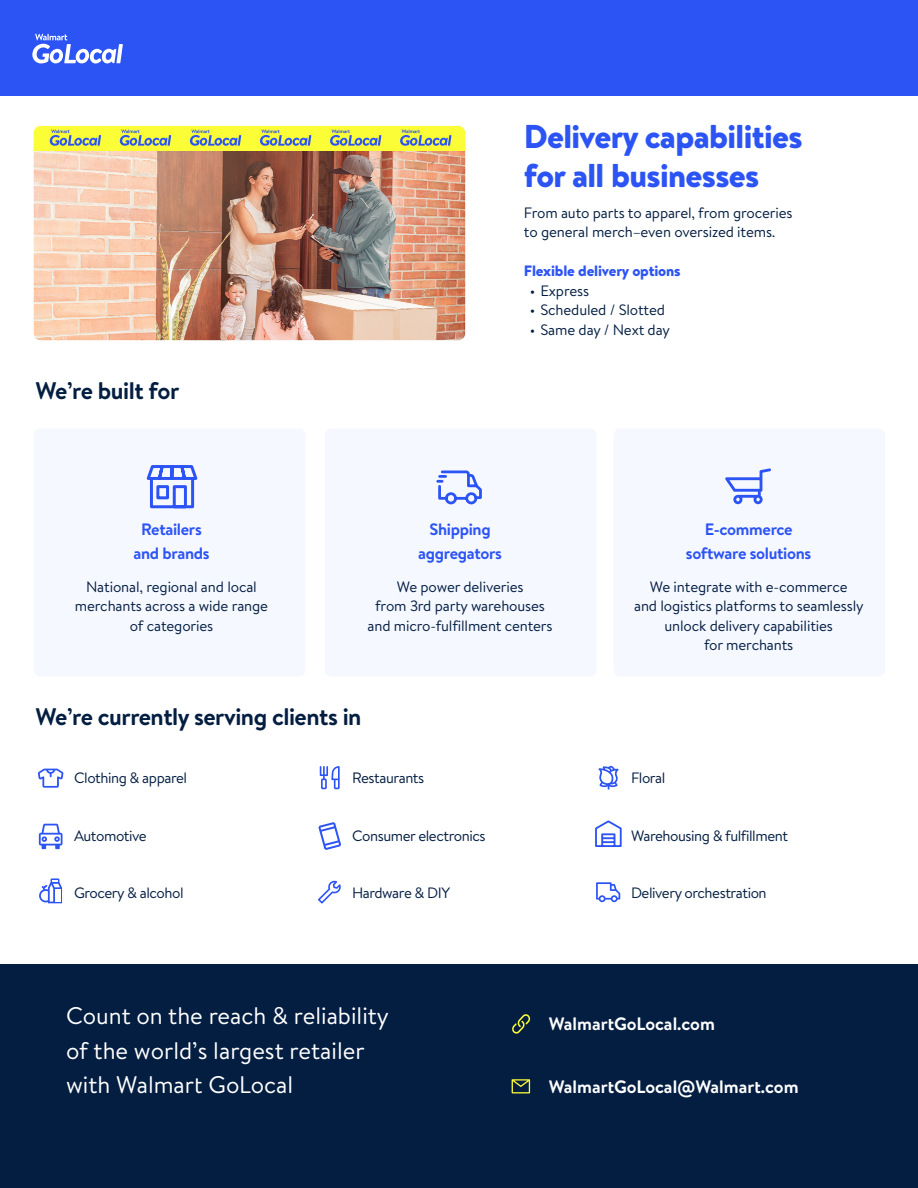
<style>
.page{position:relative;width:918px;height:1188px;background:#fff}
.page>*{position:absolute;margin:0;border:0;box-sizing:border-box;transform-origin:0 0}
.t1{font:900 33px/39.6px "Bogle";letter-spacing:-.02em;color:#2c54f5}
.t2{font:24px/34.5px "Bogle";color:#fff}
.t3{font:700 24px "Bogle";letter-spacing:-.02em;color:#041e42}
.t4{font:700 18px "Bogle";color:#fff}
.t5{font:700 16.5px/24px "Bogle";letter-spacing:-.02em;color:#2c54f5;text-align:center}
.t6{font:15px/19.5px "Bogle";letter-spacing:-.01em;color:#041e42;text-align:center}
.t7{font:15px "Bogle";letter-spacing:-.03em;color:#041e42}
.t8{font:900 15px "Bogle";letter-spacing:-.01em;color:#2c54f5}
</style>
<div class="page">
<div style="left:34px;top:428px;width:272px;height:249px;background:#f5f8ff;border-radius:7px"></div>
<div style="left:325px;top:428px;width:272px;height:249px;background:#f5f8ff;border-radius:7px"></div>
<div style="left:613px;top:428px;width:272px;height:249px;background:#f5f8ff;border-radius:7px"></div>
<img style="left:34px;top:150px;width:431px;height:190px">
<svg style="left:146px;top:465px;width:52px;height:44px"></svg>
<svg style="left:436px;top:470px;width:46px;height:35px"></svg>
<svg style="left:725px;top:468px;width:46px;height:36px"></svg>
<div style="left:0;top:965px;width:918px;height:223px;background:#041e42"></div>
<svg style="left:512px;top:1014px;width:18px;height:20px"></svg>
<svg style="left:512px;top:1079px;width:18px;height:14px"></svg>
<svg style="left:39px;top:878px;width:23px;height:25px"></svg>
<svg style="left:39px;top:824px;width:24px;height:25px"></svg>
<svg style="left:38px;top:769px;width:25px;height:19px"></svg>
<svg style="left:318px;top:880px;width:23px;height:24px"></svg>
<svg style="left:318px;top:822px;width:23px;height:28px"></svg>
<svg style="left:320px;top:766px;width:20px;height:23px"></svg>
<svg style="left:596px;top:882px;width:24px;height:20px"></svg>
<svg style="left:595px;top:820px;width:27px;height:27px"></svg>
<svg style="left:598px;top:766px;width:21px;height:24px"></svg>
<div style="left:34px;top:126px;width:431px;height:24px;background:#fbfd37"></div>
<svg style="left:50px;top:129px;width:51px;height:17px"></svg>
<svg style="left:120px;top:129px;width:51px;height:17px"></svg>
<svg style="left:190px;top:129px;width:51px;height:17px"></svg>
<svg style="left:260px;top:129px;width:51px;height:17px"></svg>
<svg style="left:330px;top:129px;width:51px;height:17px"></svg>
<svg style="left:400px;top:129px;width:51px;height:17px"></svg>
<div style="left:0;top:0;width:918px;height:95px;background:#2c54f5"></div>
<svg style="left:32px;top:34px;width:91px;height:30px"></svg>
<h1 class="t1" style="left:524px;top:116px;width:280px">Delivery capabilities for all businesses</h1>
<h2 class="t3" style="left:36px;top:374px;width:145px">We’re built for</h2>
<p class="t5" style="left:133px;top:517px;width:78px">Retailers and brands</p>
<p class="t6" style="left:75px;top:576px;width:195px">National, regional and local merchants across a wide range of categories</p>
<p class="t6" style="left:524px;top:202px;width:270px;text-align:left">From auto parts to apparel, from groceries to general merch–even oversized items.</p>
<p class="t8" style="left:524px;top:260px;width:158px">Flexible delivery options</p>
<p class="t6" style="left:530px;top:280px;width:61px">• Express</p>
<p class="t6" style="left:530px;top:300px;width:137px">• Scheduled / Slotted</p>
<p class="t6" style="left:530px;top:319px;width:142px">• Same day / Next day</p>
<p class="t5" style="left:418px;top:517px;width:85px">Shipping aggregators</p>
<p class="t6" style="left:368px;top:576px;width:187px">We power deliveries<br>from 3rd party warehouses and micro-fulfillment centers</p>
<p class="t5" style="left:686px;top:517px;width:127px">E-commerce software solutions</p>
<p class="t6" style="left:634px;top:576px;width:231px">We integrate with e-commerce<br>and logistics platforms to seamlessly unlock delivery capabilities<br>for merchants</p>
<h2 class="t3" style="left:36px;top:700px;width:327px">We’re currently serving clients in</h2>
<p class="t7" style="left:74px;top:768px;width:115px">Clothing &amp; apparel</p>
<p class="t7" style="left:352px;top:768px;width:74px">Restaurants</p>
<p class="t6" style="left:631px;top:768px;width:36px">Floral</p>
<p class="t7" style="left:74px;top:825px;width:74px">Automotive</p>
<p class="t7" style="left:352px;top:825px;width:135px">Consumer electronics</p>
<p class="t7" style="left:631px;top:825px;width:158px">Warehousing &amp; fulfillment</p>
<p class="t7" style="left:74px;top:883px;width:111px">Grocery &amp; alcohol</p>
<p class="t7" style="left:352px;top:883px;width:100px">Hardware &amp; DIY</p>
<p class="t7" style="left:631px;top:883px;width:137px">Delivery orchestration</p>
<h2 class="t2" style="left:66px;top:998px;width:324px">Count on the reach &amp; reliability of the world’s largest retailer with Walmart GoLocal</h2>
<p class="t4" style="left:549px;top:1011px;width:168px">WalmartGoLocal.com</p>
<p class="t4" style="left:549px;top:1075px;width:251px">WalmartGoLocal@Walmart.com</p>
</div>
